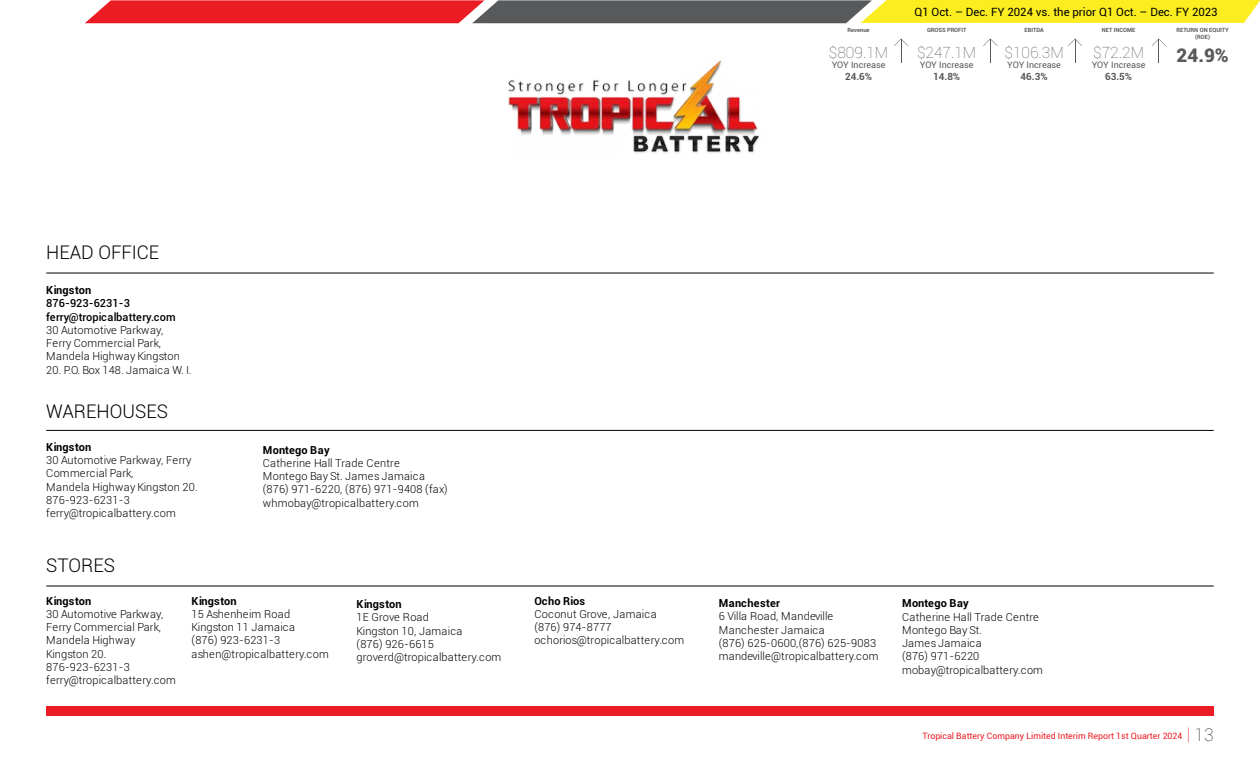
<style>
.page{position:relative;width:1260px;height:765px;background:#fff}
.page>*{position:absolute;margin:0;border:0;box-sizing:border-box;transform-origin:0 0}
.t1{font:300 18.75px "Roboto";color:#000100}
.t2{font:900 18.75px "Roboto";color:#58595b}
.t3{font:100 15.62px "Roboto";color:#58595b}
.t4{font:11.38px "Roboto";color:#000100}
.t5{font:300 11px/13.2px "Roboto";letter-spacing:.015em;color:#000100}
.t6{font:700 11px "Roboto";letter-spacing:.005em;color:#000100}
.t7{font:500 11px/13.2px "Roboto";color:#000100}
.t8{font:700 11px "Roboto";letter-spacing:.04em;color:#000100}
.t9{font:700 9.88px "Roboto";color:#58595b}
.t10{font:9px "Roboto";color:#58595b}
.t11{font:8.75px "Roboto";color:#ec1c24}
.t12{font:700 5.75px/6.9px "Roboto";color:#58595b;text-align:center}
.s1{font-weight:100;font-size:17.5px}
.s2{font-weight:100;font-size:17.5px;color:#231f20}
</style>
<div class="page">
<img style="left:508px;top:60px;width:252px;height:93px">
<hr style="left:46px;top:430px;width:1168px;height:1px;background:#000">
<hr style="left:46px;top:586px;width:1168px;height:1px;background:#000">
<hr style="left:46px;top:273px;width:1168px;height:1px;background:#000">
<svg style="left:85px;top:0;width:1175px;height:23px;background:#c37e3f"></svg>
<svg style="left:894px;top:39px;width:14px;height:24px"></svg>
<svg style="left:983px;top:39px;width:15px;height:24px"></svg>
<svg style="left:1068px;top:39px;width:14px;height:24px"></svg>
<svg style="left:1152px;top:39px;width:14px;height:24px"></svg>
<div style="left:46px;top:706px;width:1168px;height:10px;background:#ec1c24"></div>
<p class="t12" style="left:848px;top:26px;width:23px">Revenue</p>
<h2 class="t3" style="left:829px;top:41px;width:61px">$809.1M</h2>
<p class="t10" style="left:832px;top:59px;width:55px">YOY Increase</p>
<p class="t9" style="left:845px;top:70px;width:29px">24.6%</p>
<p class="t4" style="left:914px;top:4px;width:305px">Q1 Oct. – Dec. FY 2024 vs. the prior Q1 Oct. – Dec. FY 2023</p>
<p class="t12" style="left:927px;top:26px;width:41px">GROSS PROFIT</p>
<h2 class="t3" style="left:917px;top:41px;width:61px">$247.1M</h2>
<p class="t10" style="left:920px;top:59px;width:55px">YOY Increase</p>
<p class="t9" style="left:933px;top:70px;width:29px">14.8%</p>
<p class="t12" style="left:1025px;top:26px;width:21px">EBITDA</p>
<h2 class="t3" style="left:1005px;top:41px;width:61px">$106.3M</h2>
<p class="t10" style="left:1007px;top:59px;width:55px">YOY Increase</p>
<p class="t9" style="left:1021px;top:70px;width:29px">46.3%</p>
<p class="t12" style="left:1102px;top:26px;width:35px">NET INCOME</p>
<h2 class="t3" style="left:1093px;top:41px;width:52px">$72.2M</h2>
<p class="t10" style="left:1092px;top:59px;width:55px">YOY Increase</p>
<p class="t9" style="left:1105px;top:70px;width:29px">63.5%</p>
<p class="t12" style="left:1177px;top:26px;width:54px">RETURN ON EQUITY (ROE)</p>
<h1 class="t2" style="left:1177px;top:42px;width:54px">24.9%</h1>
<h1 class="t1" style="left:46px;top:240px;width:115px">HEAD OFFICE</h1>
<p class="t6" style="left:46px;top:282px;width:46px">Kingston</p>
<p class="t7" style="left:46px;top:296px;width:131px">876-923-6231-3 ferry@tropicalbattery.com</p>
<p class="t5" style="left:46px;top:323px;width:135px">30 Automotive Parkway,<br>Ferry Commercial Park,<br>Mandela Highway Kingston</p>
<p class="t5" style="left:46px;top:363px;width:147px">20. P.O. Box 148. Jamaica W. I.</p>
<h1 class="t1" style="left:46px;top:398px;width:123px">WAREHOUSES</h1>
<p class="t6" style="left:46px;top:439px;width:46px">Kingston</p>
<p class="t5" style="left:46px;top:453px;width:153px">30 Automotive Parkway, Ferry<br>Commercial Park,<br>Mandela Highway Kingston 20.<br>876-923-6231-3 ferry@tropicalbattery.com</p>
<h1 class="t1" style="left:46px;top:553px;width:70px">STORES</h1>
<p class="t6" style="left:263px;top:442px;width:68px">Montego Bay</p>
<p class="t5" style="left:263px;top:456px;width:186px">Catherine Hall Trade Centre<br>Montego Bay St. James Jamaica (876) 971-6220, (876) 971-9408 (fax) whmobay@tropicalbattery.com</p>
<p class="t6" style="left:46px;top:593px;width:46px">Kingston</p>
<p class="t5" style="left:46px;top:607px;width:131px">30 Automotive Parkway,<br>Ferry Commercial Park,<br>Mandela Highway<br>Kingston 20.<br>876-923-6231-3 ferry@tropicalbattery.com</p>
<p class="t6" style="left:192px;top:593px;width:46px">Kingston</p>
<p class="t5" style="left:192px;top:607px;width:139px">15 Ashenheim Road<br>Kingston 11 Jamaica<br>(876) 923-6231-3 ashen@tropicalbattery.com</p>
<p class="t6" style="left:357px;top:596px;width:46px">Kingston</p>
<p class="t5" style="left:357px;top:610px;width:146px">1E Grove Road<br>Kingston 10, Jamaica<br>(876) 926-6615 groverd@tropicalbattery.com</p>
<p class="t6" style="left:534px;top:593px;width:52px">Ocho Rios</p>
<p class="t5" style="left:534px;top:607px;width:151px">Coconut Grove, Jamaica (876) 974-8777 ochorios@tropicalbattery.com</p>
<p class="t8" style="left:719px;top:595px;width:63px">Manchester</p>
<p class="t5" style="left:719px;top:609px;width:161px">6 Villa Road, Mandeville<br>Manchester Jamaica<br>(876) 625-0600,(876) 625-9083 mandeville@tropicalbattery.com</p>
<p class="t6" style="left:902px;top:596px;width:68px">Montego Bay</p>
<p class="t5" style="left:902px;top:610px;width:143px">Catherine Hall Trade Centre<br>Montego Bay St.<br>James Jamaica<br>(876) 971-6220 mobay@tropicalbattery.com</p>
<p class="t11" style="left:922px;top:730px;width:293px">Tropical Battery Company Limited Interim Report 1st Quarter 2024 <span class="s1">|</span> <span class="s2">13</span></p>
</div>
